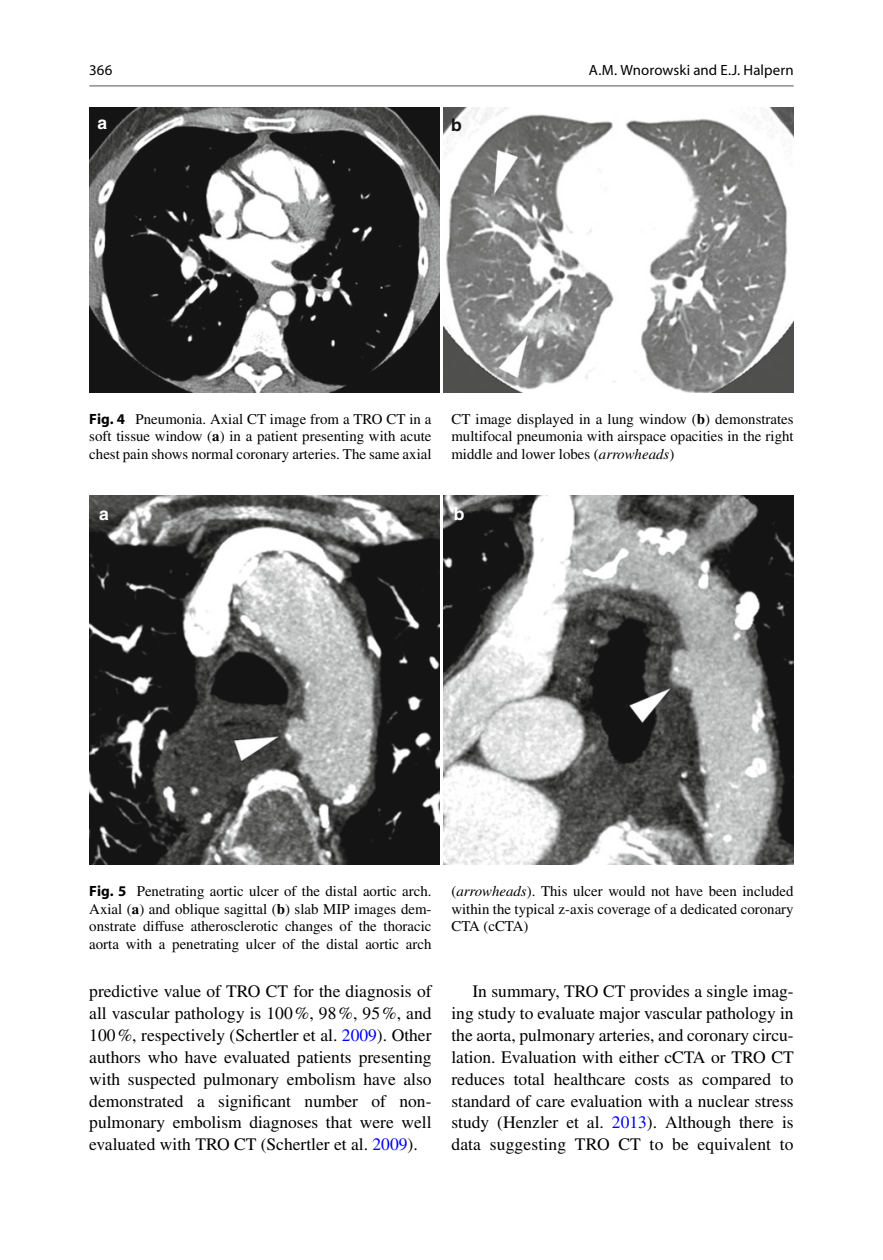
<style>
.page{position:relative;width:883px;height:1260px;background:#fff}
.page>*{position:absolute;margin:0;border:0;box-sizing:border-box;transform-origin:0 0}
.t1{font:17.5px/21.9px "Jfsthf Times";color:#000;text-align:justify}
.t2{font:700 17.5px "Hnwlqs Helvetica";color:#fff}
.t3{font:700 17.5px "Hnwlqs Helvetica";color:#131413}
.t4{font:14.88px/17.5px "Jfsthf Times";color:#000;text-align:justify}
.t5{font:14.88px "Vdjdqv Myriad";letter-spacing:.005em;color:#000}
.s1{font-family:"Kbsvjm Myriad";font-weight:700}
.s2{font-family:"Kmnvcn Times";font-weight:700}
.s3{font-family:"Yyxxrg Times";font-style:italic}
.s4{color:#0000fa}
</style>
<div class="page">
<img style="left:89px;top:107px;width:350px;height:286px">
<img style="left:444px;top:107px;width:350px;height:285px">
<img style="left:89px;top:495px;width:350px;height:370px">
<img style="left:444px;top:495px;width:350px;height:370px">
<hr style="left:89px;top:85px;width:705px;height:2px;background:#9c9c9c">
<p class="t5" style="left:89px;top:64px;width:25px">366</p>
<p class="t2" style="left:97px;top:112px;width:11px">a</p>
<p class="t3" style="left:451px;top:114px;width:12px">b</p>
<p class="t5" style="left:589px;top:64px;width:206px">A.M. Wnorowski and E.J. Halpern</p>
<p class="t4" style="left:89px;top:412px;width:344px"><span class="s1">Fig. 4</span> Pneumonia. Axial CT image from a TRO CT in a soft tissue window ( <span class="s2">a</span> ) in a patient presenting with acute chest pain shows normal coronary arteries. The same axial</p>
<p class="t4" style="left:451px;top:412px;width:344px">CT image displayed in a lung window ( <span class="s2">b</span> ) demonstrates multifocal pneumonia with airspace opacities in the right middle and lower lobes ( <span class="s3">arrowheads</span> )</p>
<p class="t2" style="left:99px;top:504px;width:11px">a</p>
<p class="t2" style="left:454px;top:504px;width:12px">b</p>
<p class="t4" style="left:89px;top:884px;width:344px"><span class="s1">Fig. 5</span> Penetrating aortic ulcer of the distal aortic arch.<br>Axial ( <span class="s2">a</span> ) and oblique sagittal ( <span class="s2">b</span> ) slab MIP images dem&shy;onstrate diffuse atherosclerotic changes of the thoracic aorta with a penetrating ulcer of the distal aortic arch</p>
<p class="t4" style="left:451px;top:884px;width:344px">( <span class="s3">arrowheads</span> ). This ulcer would not have been included within the typical z-axis coverage of a dedicated coronary CTA (cCTA)</p>
<p class="t1" style="left:89px;top:982px;width:344px">predictive value of TRO CT for the diagnosis of all vascular pathology is 100 %, 98 %, 95 %, and 100 %, respectively (Schertler et al. <span class="s4">2009</span> ). Other authors who have evaluated patients presenting with suspected pulmonary embolism have also demonstrated a significant number of non&shy;pulmonary embolism diagnoses that were well evaluated with TRO CT (Schertler et al. <span class="s4">2009</span> ).</p>
<p class="t1" style="left:451px;top:982px;width:344px;text-indent:21px">In summary, TRO CT provides a single imag&shy;ing study to evaluate major vascular pathology in the aorta, pulmonary arteries, and coronary circu&shy;lation. Evaluation with either cCTA or TRO CT reduces total healthcare costs as compared to standard of care evaluation with a nuclear stress study (Henzler et al. <span class="s4">2013</span> ). Although there is data suggesting TRO CT to be equivalent to</p>
</div>
